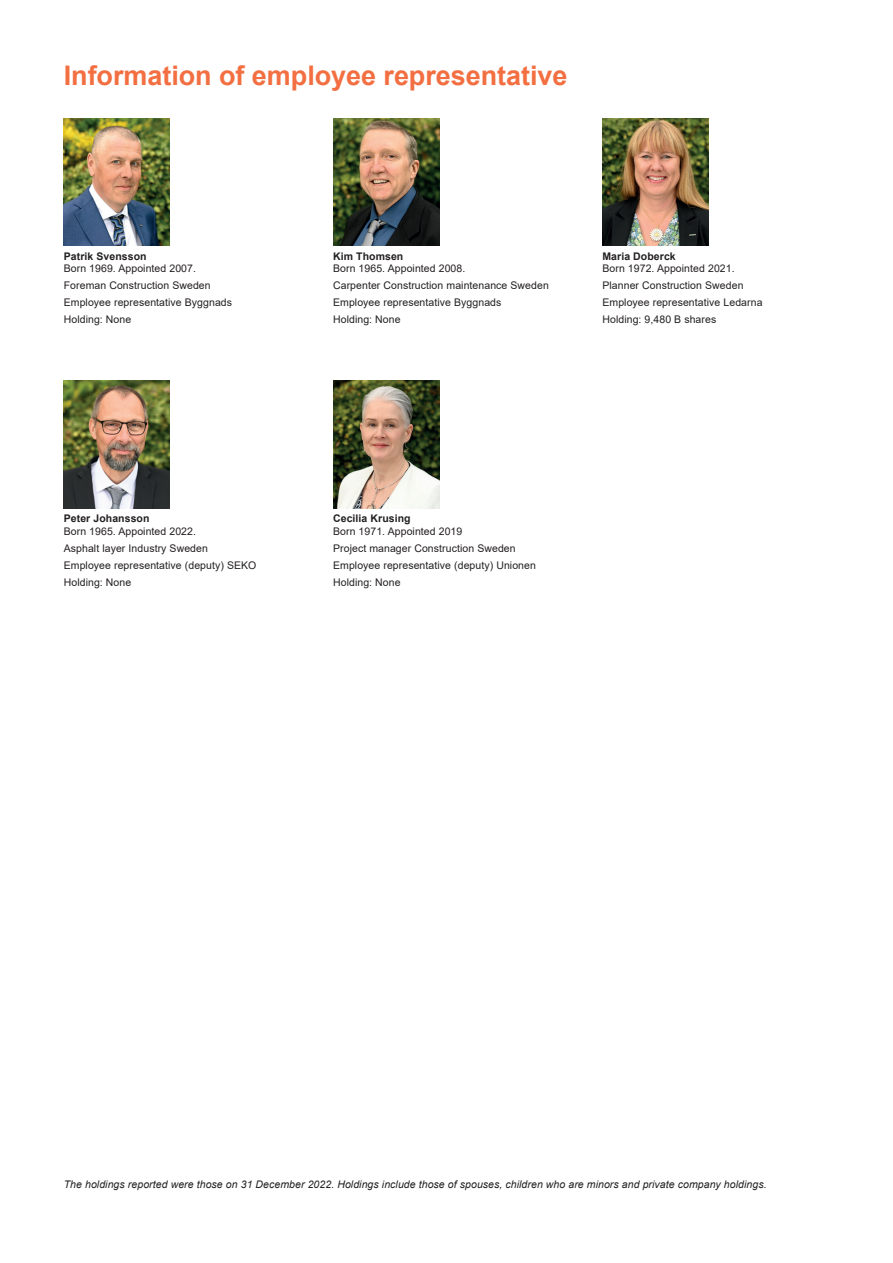
<style>
.page{position:relative;width:893px;height:1263px;background:#fff}
.page>*{position:absolute;margin:0;border:0;box-sizing:border-box;transform-origin:0 0}
.t1{font:700 27px "Arial";color:#f36f42}
.t2{font:10.5px/16.8px "Arial";letter-spacing:.01em;color:#231f20}
.t3{font:italic 10.5px "Arial";letter-spacing:.01em;color:#231f20}
.t4{font:700 10.5px "Arial";letter-spacing:.01em;color:#231f20}
</style>
<div class="page">
<img style="left:333px;top:118px;width:106px;height:128px">
<img style="left:64px;top:118px;width:106px;height:128px">
<img style="left:602px;top:118px;width:107px;height:128px">
<img style="left:333px;top:381px;width:106px;height:127px">
<img style="left:64px;top:381px;width:106px;height:127px">
<h1 class="t1" style="left:64px;top:56px;width:505px">Information of employee representative</h1>
<p class="t4" style="left:64px;top:248px;width:84px">Patrik Svensson</p>
<p class="t2" style="left:64px;top:260px;width:170px">Born 1969. Appointed 2007.<br>Foreman Construction Sweden<br>Employee representative Byggnads<br>Holding: None</p>
<p class="t4" style="left:333px;top:248px;width:72px">Kim Thomsen</p>
<p class="t2" style="left:333px;top:260px;width:217px">Born 1965. Appointed 2008.<br>Carpenter Construction maintenance Sweden<br>Employee representative Byggnads<br>Holding: None</p>
<p class="t4" style="left:602px;top:248px;width:75px">Maria Doberck</p>
<p class="t2" style="left:602px;top:260px;width:162px">Born 1972. Appointed 2021.<br>Planner Construction Sweden<br>Employee representative Ledarna<br>Holding: 9,480 B shares</p>
<p class="t4" style="left:64px;top:511px;width:87px">Peter Johansson</p>
<p class="t2" style="left:64px;top:523px;width:194px">Born 1965. Appointed 2022.<br>Asphalt layer Industry Sweden<br>Employee representative (deputy) SEKO<br>Holding: None</p>
<p class="t4" style="left:333px;top:511px;width:79px">Cecilia Krusing</p>
<p class="t2" style="left:333px;top:523px;width:204px">Born 1971. Appointed 2019<br>Project manager Construction Sweden<br>Employee representative (deputy) Unionen<br>Holding: None</p>
<p class="t3" style="left:64px;top:1178px;width:704px">The holdings reported were those on 31 December 2022. Holdings include those of spouses, children who are minors and private company holdings.</p>
</div>
